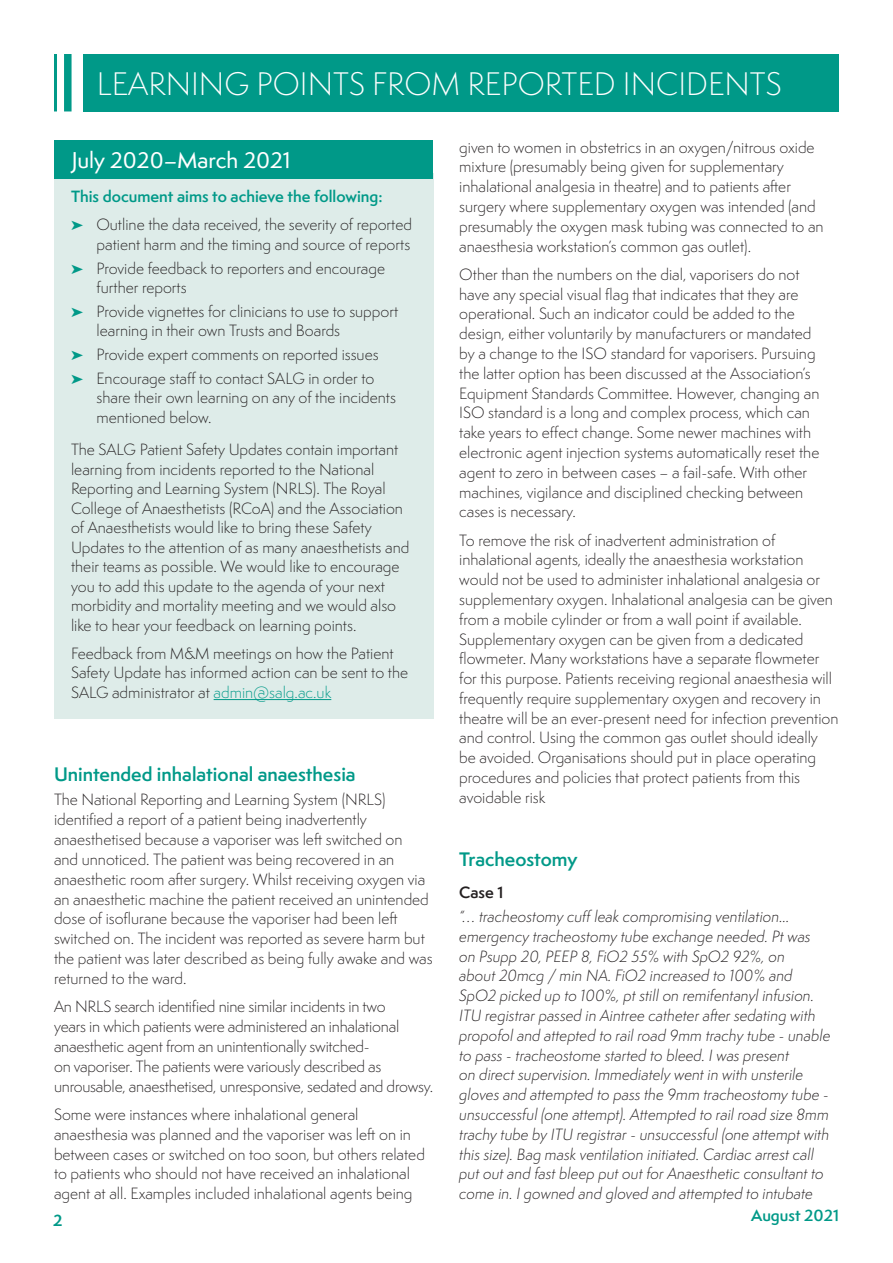
<style>
.page{position:relative;width:893px;height:1263px;background:#fff}
.page>*{position:absolute;margin:0;border:0;box-sizing:border-box;transform-origin:0 0}
.t1{font:300 30px "Semplicita Pro";color:#fff}
.t2{font:500 21px "Semplicita Pro";color:#fff}
.t3{font:600 18px "Semplicita Pro";color:#098}
.t4{font:300 15px/19.8px "Semplicita Pro";color:#231f20}
.t5{font:italic 300 15px/19.8px "Semplicita Pro";color:#231f20}
.t6{font:600 15px "Semplicita Pro";color:#098}
.t7{font:600 15px "Semplicita Pro";color:#231f20}
.t8{font:700 15px "Semplicita Pro";color:#098}
.s1{font-weight:600;color:#098}
.s2{color:#098}
</style>
<div class="page">
<div style="left:84px;top:54px;width:755px;height:57px;background:#098"></div>
<hr style="left:54px;top:54px;width:3px;height:57px;background:#098">
<div style="left:64px;top:54px;width:8px;height:57px;background:#098"></div>
<div style="left:54px;top:173px;width:380px;height:546px;background:#deece9"></div>
<hr style="left:214px;top:699px;width:117px;height:1px;background:#098">
<div style="left:55px;top:140px;width:378px;height:39px;background:#098"></div>
<h1 class="t1" style="left:97px;top:64px;width:687px">LEARNING POINTS FROM REPORTED INCIDENTS</h1>
<h2 class="t2" style="left:72px;top:145px;width:220px">July 2020–March 2021</h2>
<p class="t4" style="left:71px;top:183px;width:342px;line-height:28px"><span class="s1">This document aims to achieve the following:<br></span><span class="s2">➤</span> Outline the data received, the severity of reported</p>
<p class="t4" style="left:71px;top:232px;width:341px;line-height:23.7px;text-indent:26px">patient harm and the timing and source of reports <span class="s2">➤</span> Provide feedback to reporters and encourage</p>
<p class="t4" style="left:71px;top:276px;width:329px;line-height:23.7px;text-indent:26px">further reports<br><span class="s2">➤</span> Provide vignettes for clinicians to use to support</p>
<p class="t4" style="left:71px;top:319px;width:309px;line-height:23.7px;text-indent:26px">learning in their own Trusts and Boards<br><span class="s2">➤</span> Provide expert comments on reported issues <span class="s2">➤</span> Encourage staff to contact SALG in order to</p>
<p class="t4" style="left:97px;top:388px;width:301px">share their own learning on any of the incidents mentioned below.</p>
<p class="t4" style="left:71px;top:440px;width:340px">The SALG Patient Safety Updates contain important learning from incidents reported to the National Reporting and Learning System (NRLS). The Royal College of Anaesthetists (RCoA) and the Association of Anaesthetists would like to bring these Safety Updates to the attention of as many anaesthetists and their teams as possible. We would like to encourage you to add this update to the agenda of your next morbidity and mortality meeting and we would also like to hear your feedback on learning points.</p>
<p class="t4" style="left:71px;top:643px;width:339px">Feedback from M&amp;M meetings on how the Patient<br>Safety Update has informed action can be sent to the<br>SALG administrator at <span class="s2">admin@salg.ac.uk</span></p>
<p class="t3" style="left:54px;top:761px;width:303px">Unintended inhalational anaesthesia</p>
<p class="t4" style="left:54px;top:790px;width:380px">The National Reporting and Learning System (NRLS) identified a report of a patient being inadvertently anaesthetised because a vaporiser was left switched on<br>and unnoticed. The patient was being recovered in an anaesthetic room after surgery. Whilst receiving oxygen via an anaesthetic machine the patient received an unintended dose of isoflurane because the vaporiser had been left switched on. The incident was reported as severe harm but the patient was later described as being fully awake and was returned to the ward.</p>
<p class="t4" style="left:54px;top:997px;width:381px">An NRLS search identified nine similar incidents in two<br>years in which patients were administered an inhalational anaesthetic agent from an unintentionally switched-<br>on vaporiser. The patients were variously described as unrousable, anaesthetised, unresponsive, sedated and drowsy.</p>
<p class="t4" style="left:54px;top:1104px;width:372px">Some were instances where inhalational general anaesthesia was planned and the vaporiser was left on in between cases or switched on too soon, but others related to patients who should not have received an inhalational agent at all. Examples included inhalational agents being</p>
<p class="t4" style="left:459px;top:137px;width:366px">given to women in obstetrics in an oxygen/nitrous oxide mixture (presumably being given for supplementary inhalational analgesia in theatre) and to patients after surgery where supplementary oxygen was intended (and presumably the oxygen mask tubing was connected to an anaesthesia workstation’s common gas outlet).</p>
<p class="t4" style="left:459px;top:264px;width:362px">Other than the numbers on the dial, vaporisers do not have any special visual flag that indicates that they are operational. Such an indicator could be added to the design, either voluntarily by manufacturers or mandated by a change to the ISO standard for vaporisers. Pursuing the latter option has been discussed at the Association’s Equipment Standards Committee. However, changing an ISO standard is a long and complex process, which can take years to effect change. Some newer machines with electronic agent injection systems automatically reset the agent to zero in between cases – a fail-safe. With other machines, vigilance and disciplined checking between cases is necessary.</p>
<p class="t4" style="left:459px;top:530px;width:381px">To remove the risk of inadvertent administration of inhalational agents, ideally the anaesthesia workstation would not be used to administer inhalational analgesia or supplementary oxygen. Inhalational analgesia can be given from a mobile cylinder or from a wall point if available.<br>Supplementary oxygen can be given from a dedicated flowmeter. Many workstations have a separate flowmeter for this purpose. Patients receiving regional anaesthesia will frequently require supplementary oxygen and recovery in theatre will be an ever-present need for infection prevention and control. Using the common gas outlet should ideally<br>be avoided. Organisations should put in place operating procedures and policies that protect patients from this avoidable risk</p>
<p class="t3" style="left:459px;top:845px;width:120px">Tracheostomy</p>
<p class="t7" style="left:459px;top:881px;width:46px">Case 1</p>
<p class="t5" style="left:459px;top:906px;width:373px">“… tracheostomy cuff leak compromising ventilation... emergency tracheostomy tube exchange needed. Pt was on Psupp 20, PEEP 8, FiO2 55% with SpO2 92%, on<br>about 20mcg / min NA. FiO2 increased to 100% and SpO2 picked up to 100%, pt still on remifentanyl infusion.<br>ITU registrar passed in Aintree catheter after sedating with propofol and attepted to rail road 9mm trachy tube - unable to pass - tracheostome started to bleed. I was present<br>on direct supervision. Immediately went in with unsterile gloves and attempted to pass the 9mm tracheostomy tube - unsuccessful (one attempt). Attempted to rail road size 8mm trachy tube by ITU registrar - unsuccessful (one attempt with this size). Bag mask ventilation initiated. Cardiac arrest call put out and fast bleep put out for Anaesthetic consultant to come in. I gowned and gloved and attempted to intubate</p>
<p class="t8" style="left:53px;top:1209px;width:11px">2</p>
<p class="t6" style="left:751px;top:1205px;width:89px">August 2021</p>
</div>
